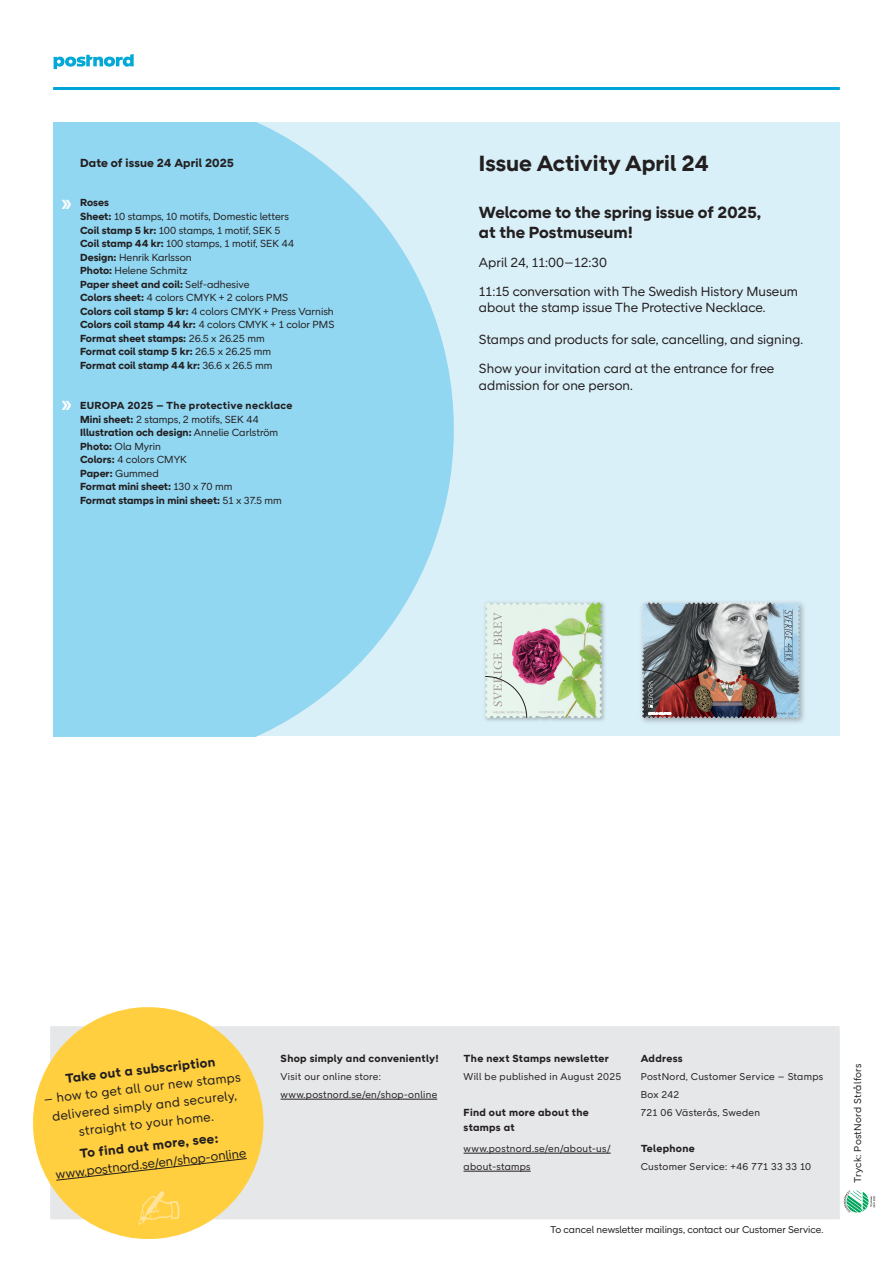
<style>
.page{position:relative;width:893px;height:1263px;background:#fff}
.page>*{position:absolute;margin:0;border:0;box-sizing:border-box;transform-origin:0 0}
.t1{font:700 22.5px "Post Nord Sans";color:#231f20}
.t2{font:700 16.5px/19.8px "Post Nord Sans";color:#231f20}
.t3{font:13.5px/29px "Post Nord Sans";color:#231f20}
.t4{font:13.2px/18px "Post Nord Sans";color:#231f20;text-align:center}
.t5{font:700 13.2px "Post Nord Sans";color:#231f20}
.t6{font:600 13.2px "Stag Sans";color:#fff}
.t7{font:700 12px "Post Nord Sans";letter-spacing:.01em;color:#231f20}
.t8{font:10.5px/13.5px "Post Nord Sans";color:#231f20}
.t9{font:700 10.5px/13.5px "Post Nord Sans";color:#231f20}
.t10{font:700 10.5px/14.7px "Post Nord Sans";letter-spacing:.02em;color:#231f20}
.t11{font:10.2px/18px "Post Nord Sans";letter-spacing:.03em;color:#231f20}
.t12{font:10.2px "Post Nord Sans";color:#231f20}
.s1{font-weight:700}
.s2{font-weight:400}
</style>
<div class="page">
<div style="left:53px;top:123px;width:786px;height:613px;background:#daf0f8"></div>
<svg style="left:54px;top:54px;width:80px;height:15px"></svg>
<div style="left:270px;top:1026px;width:570px;height:193px;background:#e6e7e9"></div>
<hr style="left:53px;top:87px;width:787px;height:3px;background:#00a4d9">
<svg style="left:33px;top:1007px;width:237px;height:232px;fill:#ffcf3f"></svg>
<svg style="left:54px;top:123px;width:400px;height:613px;background:#9bdaf2"></svg>
<div style="left:482px;top:600px;width:125px;height:123px;background:#231f20;opacity:.36"></div>
<img style="left:485px;top:603px;width:112px;height:115px">
<svg style="left:540px;top:711px;width:24px;height:2px"></svg>
<svg style="left:494px;top:612px;width:8px;height:34px"></svg>
<svg style="left:485px;top:653px;width:42px;height:65px"></svg>
<div style="left:639px;top:599px;width:168px;height:126px;background:#231f20;opacity:.36"></div>
<img style="left:642px;top:603px;width:157px;height:115px">
<svg style="left:138px;top:1191px;width:42px;height:34px"></svg>
<svg style="left:844px;top:1190px;width:31px;height:22px"></svg>
<svg style="left:56px;top:1158px;width:191px;height:23px;background:#f5c73d"></svg>
<hr style="left:281px;top:1099px;width:156px;height:1px;background:#231f20">
<hr style="left:464px;top:1153px;width:147px;height:1px;background:#231f20">
<hr style="left:464px;top:1171px;width:67px;height:1px;background:#231f20">
<p class="t6" style="left:62px;top:196px;width:11px">&gt;&gt;</p>
<p class="t6" style="left:62px;top:398px;width:11px">&gt;&gt;</p>
<p class="t7" style="left:80px;top:156px;width:156px">Date of issue 24 April 2025</p>
<p class="t8" style="left:80px;top:196px;width:256px"><span class="s1">Roses<br>Sheet:</span> 10 stamps, 10 motifs, Domestic letters<br><span class="s1">Coil stamp 5 kr:</span> 100 stamps, 1 motif, SEK 5<br><span class="s1">Coil stamp 44 kr:</span> 100 stamps, 1 motif, SEK 44<br><span class="s1">Design:</span> Henrik Karlsson<br><span class="s1">Photo:</span> Helene Schmitz<br><span class="s1">Paper sheet and coil:</span> Self-adhesive<br><span class="s1">Colors sheet:</span> 4 colors CMYK + 2 colors PMS<br><span class="s1">Colors coil stamp 5 kr:</span> 4 colors CMYK + Press Varnish <span class="s1">Colors coil stamp 44 kr:</span> 4 colors CMYK + 1 color PMS <span class="s1">Format sheet stamps:</span> 26.5 x 26.25 mm<br><span class="s1">Format coil stamp 5 kr:</span> 26.5 x 26.25 mm<br><span class="s1">Format coil stamp 44 kr:</span> 36.6 x 26.5 mm</p>
<p class="t9" style="left:80px;top:399px;width:214px">EUROPA 2025 – The protective necklace<br>Mini sheet: <span class="s2">2 stamps, 2 motifs, SEK 44<br></span>Illustration och design: <span class="s2">Annelie Carlström<br></span>Photo: <span class="s2">Ola Myrin<br></span>Colors: <span class="s2">4 colors CMYK<br></span>Paper: <span class="s2">Gummed<br></span>Format mini sheet: <span class="s2">130 x 70 mm<br></span>Format stamps in mini sheet: <span class="s2">51 x 37.5 mm</span></p>
<h1 class="t1" style="left:479px;top:150px;width:231px">Issue Activity April 24</h1>
<h2 class="t2" style="left:479px;top:202px;width:284px">Welcome to the spring issue of 2025, at the Postmuseum!</h2>
<p class="t3" style="left:479px;top:248px;width:321px">April 24, 11:00–12:30<br>11:15 conversation with The Swedish History Museum</p>
<p class="t3" style="left:479px;top:293px;width:288px">about the stamp issue The Protective Necklace.</p>
<p class="t3" style="left:479px;top:325px;width:326px">Stamps and products for sale, cancelling, and signing.<br>Show your invitation card at the entrance for free</p>
<p class="t3" style="left:479px;top:371px;width:155px">admission for one person.</p>
<p class="t5" style="left:64px;top:1070px;width:153px;rotate:-6deg">Take out a subscription</p>
<p class="t4" style="left:43px;top:1089px;width:200px;rotate:-6deg">– how to get all our new stamps delivered simply and securely, straight to your home.</p>
<p class="t5" style="left:79px;top:1145px;width:141px;rotate:-6deg">To find out more, see:</p>
<p class="t4" style="left:55px;top:1165px;width:193px;rotate:-6deg">www.postnord.se/en/shop-online</p>
<p class="t10" style="left:281px;top:1051px;width:160px">Shop simply and conveniently!</p>
<p class="t11" style="left:281px;top:1068px;width:158px">Visit our online store: www.postnord.se/en/shop-online</p>
<p class="t10" style="left:464px;top:1051px;width:147px">The next Stamps newsletter</p>
<p class="t11" style="left:464px;top:1068px;width:159px">Will be published in August 2025</p>
<p class="t10" style="left:464px;top:1105px;width:127px">Find out more about the stamps at</p>
<p class="t11" style="left:464px;top:1140px;width:149px">www.postnord.se/en/about-us/ about-stamps</p>
<p class="t10" style="left:641px;top:1051px;width:43px">Address</p>
<p class="t11" style="left:641px;top:1068px;width:184px">PostNord, Customer Service – Stamps<br>Box 242<br>721 06 Västerås, Sweden</p>
<p class="t10" style="left:641px;top:1141px;width:55px">Telephone</p>
<p class="t11" style="left:641px;top:1158px;width:172px">Customer Service: +46 771 33 33 10</p>
<p class="t12" style="left:550px;top:1223px;width:275px">To cancel newsletter mailings, contact our Customer Service.</p>
<p class="t11" style="left:849px;top:1183px;width:121px;rotate:-90deg">Tryck: PostNord Strålfors</p>
</div>
